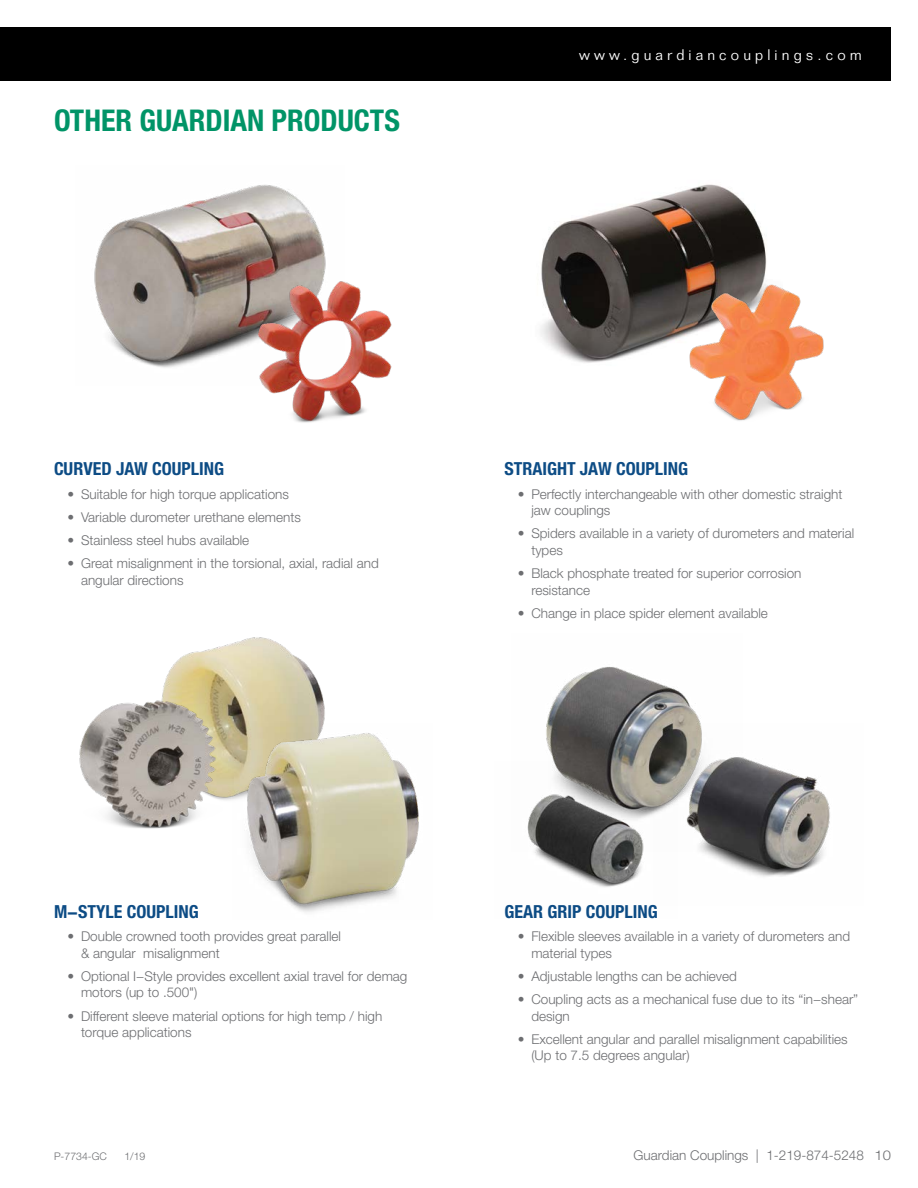
<style>
.page{position:relative;width:918px;height:1188px;background:#fff}
.page>*{position:absolute;margin:0;border:0;box-sizing:border-box;transform-origin:0 0}
.t1{font:700 condensed 30px "Helvetica Neue LT Std";color:#009467}
.Sub_Header{font:700 condensed 18px "Helvetica Neue LT Std";color:#0d4c85}
.t2{font:300 15px "Folio Std";letter-spacing:.275em;color:#fff}
.t3{font:300 13.5px/16.5px "Helvetica Neue LT Std";color:#6d6e71}
.t4{font:300 10.5px "Helvetica Neue LT Std";color:#6d6e71}
</style>
<div class="page">
<div style="left:0;top:27px;width:891px;height:53px;background:#000"></div>
<img style="left:540px;top:184px;width:227px;height:179px">
<img style="left:546px;top:666px;width:155px;height:95px">
<img style="left:653px;top:723px;width:177px;height:154px">
<img style="left:527px;top:761px;width:150px;height:126px">
<img style="left:677px;top:272px;width:147px;height:149px">
<img style="left:94px;top:185px;width:232px;height:183px">
<img style="left:163px;top:637px;width:162px;height:163px">
<img style="left:79px;top:687px;width:149px;height:142px">
<img style="left:232px;top:723px;width:187px;height:189px">
<img style="left:244px;top:266px;width:148px;height:157px">
<p class="t1" style="left:54px;top:102px;width:347px">OTHER GUARDIAN PRODUCTS</p>
<p class="t2" style="left:579px;top:46px;width:284px">www.guardiancouplings.com</p>
<p class="Sub_Header" style="left:54px;top:458px;width:172px">CURVED JAW COUPLING</p>
<p class="t3" style="left:68px;top:485px;width:223px">• Suitable for high torque applications</p>
<p class="t3" style="left:68px;top:509px;width:235px">• Variable durometer urethane elements</p>
<p class="t3" style="left:68px;top:532px;width:183px">• Stainless steel hubs available</p>
<p class="t3" style="left:81px;top:555px;width:299px;text-indent:-14px">• Great misalignment in the torsional, axial, radial and angular directions</p>
<p class="Sub_Header" style="left:504px;top:458px;width:185px">STRAIGHT JAW COUPLING</p>
<p class="t3" style="left:531px;top:485px;width:313px;text-indent:-14px">• Perfectly interchangeable with other domestic straight jaw couplings</p>
<p class="t3" style="left:531px;top:525px;width:324px;text-indent:-14px">• Spiders available in a variety of durometers and material types</p>
<p class="t3" style="left:531px;top:565px;width:272px;text-indent:-14px">• Black phosphate treated for superior corrosion resistance</p>
<p class="t3" style="left:518px;top:605px;width:252px">• Change in place spider element available</p>
<p class="Sub_Header" style="left:54px;top:901px;width:146px">M−STYLE COUPLING</p>
<p class="t3" style="left:81px;top:928px;width:262px;text-indent:-14px">• Double crowned tooth provides great parallel &amp; angular misalignment</p>
<p class="t3" style="left:81px;top:968px;width:328px;text-indent:-14px">• Optional I−Style provides excellent axial travel for demag motors (up to .500")</p>
<p class="t3" style="left:81px;top:1007px;width:303px;text-indent:-14px">• Different sleeve material options for high temp / high torque applications</p>
<p class="Sub_Header" style="left:504px;top:901px;width:155px">GEAR GRIP COUPLING</p>
<p class="t3" style="left:531px;top:928px;width:320px;text-indent:-14px">• Flexible sleeves available in a variety of durometers and material types</p>
<p class="t3" style="left:518px;top:968px;width:221px">• Adjustable lengths can be achieved</p>
<p class="t3" style="left:531px;top:991px;width:328px;text-indent:-14px">• Coupling acts as a mechanical fuse due to its “in−shear” design</p>
<p class="t3" style="left:531px;top:1031px;width:318px;text-indent:-14px">• Excellent angular and parallel misalignment capabilities (Up to 7.5 degrees angular)</p>
<p class="t4" style="left:54px;top:1150px;width:54px">P-7734-GC</p>
<p class="t4" style="left:124px;top:1150px;width:23px">1/19</p>
<p class="t3" style="left:633px;top:1147px;width:259px">Guardian Couplings | 1-219-874-5248 10</p>
</div>
